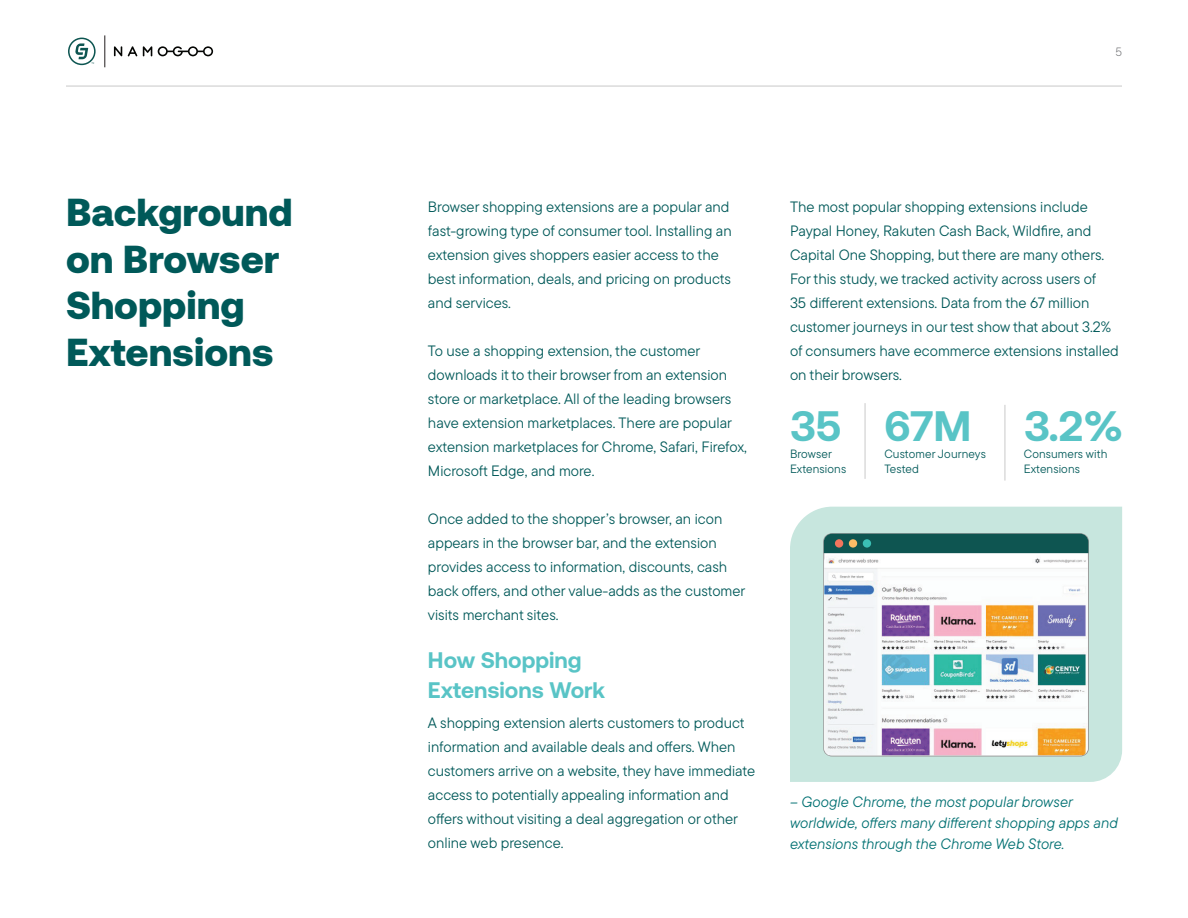
<style>
.page{position:relative;width:1188px;height:918px;background:#fff}
.page>*{position:absolute;margin:0;border:0;box-sizing:border-box;transform-origin:0 0}
.t1{font:700 42.6px "Aeonik";color:#59c4c6}
.t2{font:900 39px/46.8px "Aeonik";color:#005959}
.t3{font:700 22.5px/30px "Aeonik";color:#59c4c6}
.t4{font:15px/24px "TT Commons Pro";color:#005959}
.t5{font:italic 15px/21px "TT Commons Pro";color:#007072}
.t6{font:12px/15px "TT Commons Pro";letter-spacing:.01em;color:#005959}
.t7{font:300 12px "TT Commons Pro";color:#6c6d70}
</style>
<div class="page">
<svg style="left:68px;top:38px;width:28px;height:27px"></svg>
<hr style="left:104px;top:35px;width:1px;height:32px;background:#211d1e">
<svg style="left:158px;top:46px;width:55px;height:10px"></svg>
<svg style="left:128px;top:46px;width:9px;height:10px"></svg>
<svg style="left:143px;top:46px;width:9px;height:10px"></svg>
<svg style="left:114px;top:46px;width:8px;height:10px"></svg>
<hr style="left:66px;top:86px;width:1056px;height:1px;background:#231f20">
<div style="left:790px;top:507px;width:332px;height:275px;background:#c7e6de"></div>
<div style="left:824px;top:534px;width:264px;height:19px;background:#0e5551"></div>
<div style="left:835px;top:539px;width:8px;height:9px;background:#f3755d;border-radius:50%"></div>
<div style="left:849px;top:539px;width:8px;height:9px;background:#fcbc66;border-radius:50%"></div>
<div style="left:863px;top:539px;width:8px;height:9px;background:#3bbfb5;border-radius:50%"></div>
<img style="left:824px;top:555px;width:264px;height:200px">
<hr style="left:865px;top:403px;width:1px;height:76px;background:#231f20">
<hr style="left:1005px;top:405px;width:1px;height:76px;background:#231f20">
<p class="t7" style="left:1115px;top:43px;width:8px">5</p>
<p class="t2" style="left:66px;top:188px;width:228px">Background on Browser<br>Shopping<br>Extensions</p>
<p class="t4" style="left:428px;top:194px;width:305px">Browser shopping extensions are a popular and fast-growing type of consumer tool. Installing an extension gives shoppers easier access to the best information, deals, and pricing on products and services.</p>
<p class="t4" style="left:428px;top:338px;width:321px">To use a shopping extension, the customer downloads it to their browser from an extension store or marketplace. All of the leading browsers have extension marketplaces. There are popular extension marketplaces for Chrome, Safari, Firefox, Microsoft Edge, and more.</p>
<p class="t4" style="left:428px;top:506px;width:319px">Once added to the shopper’s browser, an icon appears in the browser bar, and the extension provides access to information, discounts, cash back offers, and other value-adds as the customer visits merchant sites.</p>
<p class="t3" style="left:428px;top:644px;width:179px">How Shopping<br>Extensions Work</p>
<p class="t4" style="left:428px;top:710px;width:329px">A shopping extension alerts customers to product information and available deals and offers. When customers arrive on a website, they have immediate access to potentially appealing information and offers without visiting a deal aggregation or other online web presence.</p>
<p class="t4" style="left:790px;top:194px;width:330px">The most popular shopping extensions include Paypal Honey, Rakuten Cash Back, Wildfire, and Capital One Shopping, but there are many others.<br>For this study, we tracked activity across users of<br>35 different extensions. Data from the 67 million customer journeys in our test show that about 3.2% of consumers have ecommerce extensions installed on their browsers.</p>
<p class="t1" style="left:790px;top:402px;width:53px">35</p>
<p class="t6" style="left:790px;top:447px;width:43px">Browser</p>
<p class="t1" style="left:884px;top:402px;width:89px">67M</p>
<p class="t1" style="left:1024px;top:402px;width:101px">3.2%</p>
<p class="t6" style="left:884px;top:447px;width:103px">Customer Journeys<br>Tested</p>
<p class="t6" style="left:1024px;top:447px;width:85px">Consumers with<br>Extensions</p>
<p class="t6" style="left:790px;top:462px;width:58px">Extensions</p>
<p class="t5" style="left:790px;top:791px;width:330px">– Google Chrome, the most popular browser worldwide, offers many different shopping apps and extensions through the Chrome Web Store.</p>
</div>
